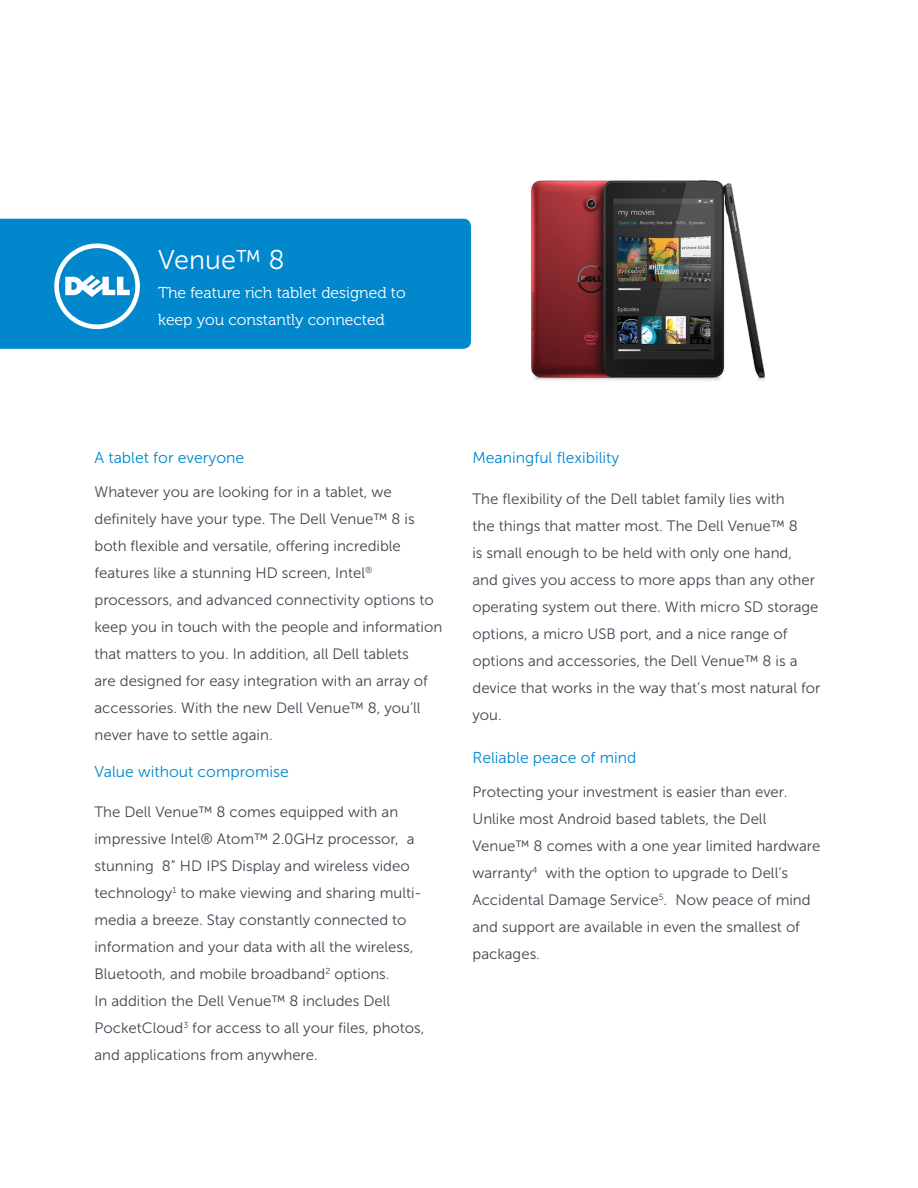
<style>
.page{position:relative;width:918px;height:1188px;background:#fff}
.page>*{position:absolute;margin:0;border:0;box-sizing:border-box;transform-origin:0 0}
.t1{font:27px "Museo Sans For Dell 300";color:#fff}
.t2{font:15.75px "Museo Sans For Dell 300";color:#0087cc}
.t3{font:15.75px/27px "Museo For Dell 300";color:#fff}
.t4{font:15px/27px "Museo Sans For Dell 300";color:#3f454f}
</style>
<div class="page">
<div style="left:0;top:219px;width:471px;height:130px;background:#0087cc"></div>
<svg style="left:54px;top:243px;width:86px;height:86px"></svg>
<img style="left:531px;top:180px;width:235px;height:201px">
<h1 class="t1" style="left:158px;top:245px;width:128px">Venue™ 8</h1>
<p class="t3" style="left:158px;top:279px;width:249px">The feature rich tablet designed to keep you constantly connected</p>
<p class="t2" style="left:94px;top:449px;width:151px">A tablet for everyone</p>
<p class="t4" style="left:94px;top:478px;width:349px">Whatever you are looking for in a tablet, we definitely have your type. The Dell Venue™ 8 is both flexible and versatile, offering incredible features like a stunning HD screen, Intel<sup>® </sup>processors, and advanced connectivity options to keep you in touch with the people and information that matters to you. In addition, all Dell tablets<br>are designed for easy integration with an array of accessories. With the new Dell Venue™ 8, you’ll never have to settle again.</p>
<p class="t2" style="left:94px;top:763px;width:196px">Value without compromise</p>
<p class="t4" style="left:94px;top:799px;width:332px">The Dell Venue™ 8 comes equipped with an impressive Intel® Atom™ 2.0GHz processor, a stunning 8” HD IPS Display and wireless video technology<sup>1</sup> to make viewing and sharing multi&shy;media a breeze. Stay constantly connected to information and your data with all the wireless, Bluetooth, and mobile broadband<sup>2</sup> options.<br>In addition the Dell Venue™ 8 includes Dell PocketCloud<sup>3</sup> for access to all your files, photos, and applications from anywhere.</p>
<p class="t2" style="left:472px;top:449px;width:148px">Meaningful flexibility</p>
<p class="t4" style="left:472px;top:485px;width:350px">The flexibility of the Dell tablet family lies with<br>the things that matter most. The Dell Venue™ 8<br>is small enough to be held with only one hand, and gives you access to more apps than any other operating system out there. With micro SD storage options, a micro USB port, and a nice range of options and accessories, the Dell Venue™ 8 is a device that works in the way that’s most natural for you.</p>
<p class="t2" style="left:472px;top:749px;width:165px">Reliable peace of mind</p>
<p class="t4" style="left:472px;top:778px;width:350px">Protecting your investment is easier than ever.<br>Unlike most Android based tablets, the Dell Venue™ 8 comes with a one year limited hardware warranty<sup>4</sup> with the option to upgrade to Dell’s Accidental Damage Service<sup>5</sup>. Now peace of mind and support are available in even the smallest of packages.</p>
</div>
